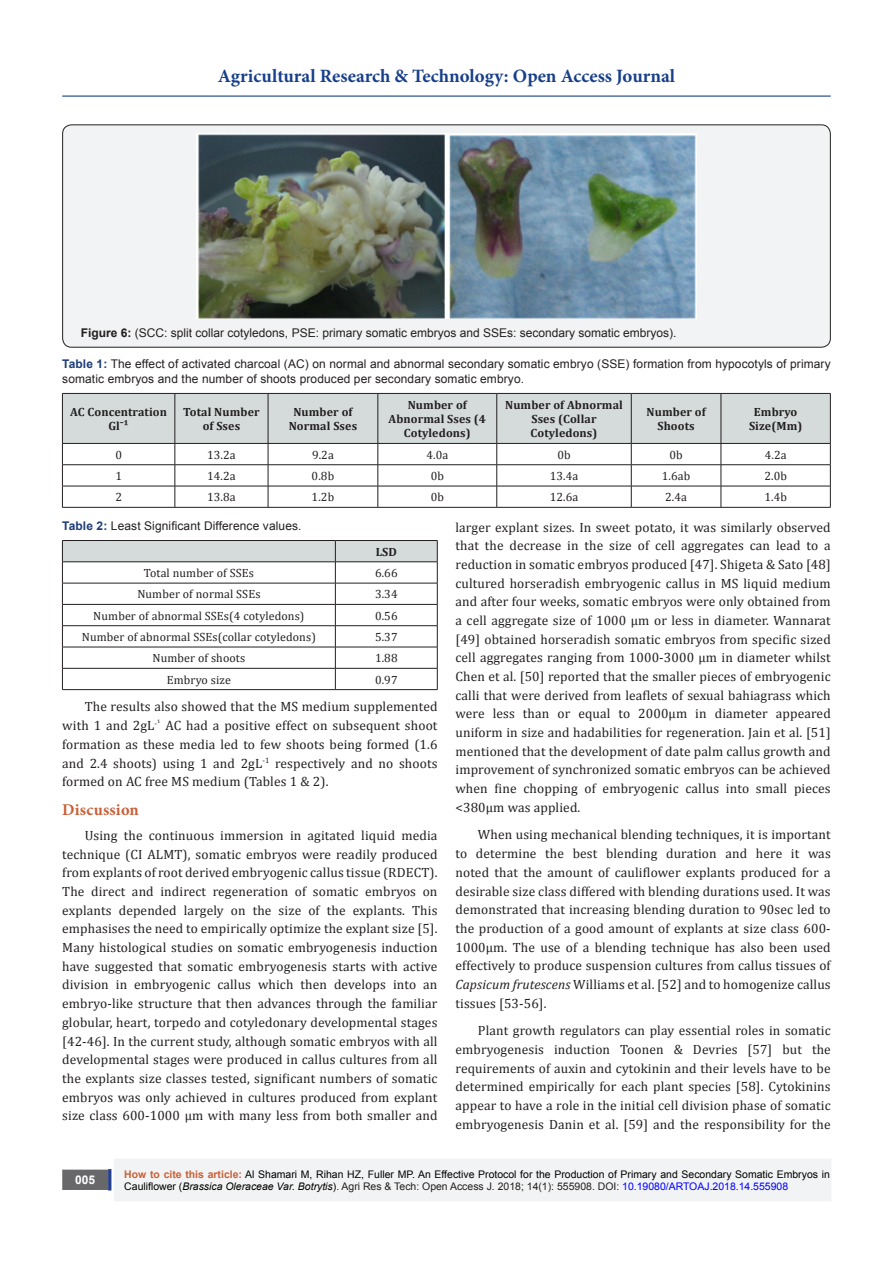
<style>
.page{position:relative;width:893px;height:1263px;background:#fff}
.page>*{position:absolute;margin:0;border:0;box-sizing:border-box;transform-origin:0 0}
.t1{font:700 18.9px "Minion Pro";color:#183f89}
.t2{font:700 16.5px "Minion Pro";letter-spacing:.01em;color:#ca5f37}
.t3{font:13.5px/18.8px "Cambria";letter-spacing:.01em;color:#231f20;text-align:justify}
.t4{font:12px/14.4px "Arial";letter-spacing:.01em;color:#231f20}
.t5{font:12px "Cambria";letter-spacing:.01em;color:#231f20}
.t6{font:700 12px/14.4px "Cambria";letter-spacing:.01em;color:#231f20;text-align:center}
.t7{font:700 12px "Arial";color:#fff}
.t8{font:10.5px/12.6px "Arial";color:#000}
.s1{font-weight:700}
.s2{font-weight:700;color:#1d3c77}
.s3{font-style:italic}
.s4{font-weight:700;color:#ca6035}
.s5{color:#231f20}
.s6{color:#00f}
</style>
<div class="page">
<div style="left:115px;top:1159px;width:716px;height:42px;background:#f2f3f4"></div>
<div style="left:63px;top:1170px;width:44px;height:19px;background:#68676a"></div>
<div style="left:62px;top:1169px;width:46px;height:21px;border:2px solid #68676a"></div>
<div style="left:108px;top:1169px;width:3px;height:21px;background:#253f8e;border:2px solid #253f8e"></div>
<hr style="left:62px;top:96px;width:769px;height:1px;background:#183f89">
<div style="left:63px;top:125px;width:767px;height:222px;background:#f2f3f4;border-radius:9px"></div>
<div style="left:62px;top:124px;width:769px;height:224px;border:1px solid #231f20;border-radius:9px"></div>
<img style="left:197px;top:134px;width:499px;height:185px">
<svg style="left:62px;top:393px;width:769px;height:114px"></svg>
<hr style="left:62px;top:507px;width:113px;height:1px;background:#231f20">
<hr style="left:175px;top:507px;width:93px;height:1px;background:#231f20">
<hr style="left:268px;top:507px;width:110px;height:1px;background:#231f20">
<hr style="left:378px;top:507px;width:119px;height:1px;background:#231f20">
<hr style="left:497px;top:507px;width:134px;height:1px;background:#231f20">
<hr style="left:631px;top:507px;width:90px;height:1px;background:#231f20">
<hr style="left:721px;top:507px;width:109px;height:1px;background:#231f20">
<svg style="left:62px;top:540px;width:376px;height:149px"></svg>
<hr style="left:62px;top:689px;width:273px;height:1px;background:#231f20">
<hr style="left:335px;top:689px;width:102px;height:1px;background:#231f20">
<h1 class="t1" style="left:218px;top:63px;width:459px">Agricultural Research &amp; Technology: Open Access Journal</h1>
<p class="t4" style="left:81px;top:326px;width:597px"><span class="s1">Figure 6:</span> (SCC: split collar cotyledons, PSE: primary somatic embryos and SSEs: secondary somatic embryos).</p>
<p class="t4" style="left:62px;top:357px;width:770px"><span class="s2">Table 1:</span> The effect of activated charcoal (AC) on normal and abnormal secondary somatic embryo (SSE) formation from hypocotyls of primary somatic embryos and the number of shoots produced per secondary somatic embryo.</p>
<p class="t6" style="left:70px;top:404px;width:98px">AC Concentration<br>Glˉ¹</p>
<p class="t6" style="left:183px;top:404px;width:78px">Total Number of Sses</p>
<p class="t6" style="left:289px;top:404px;width:70px">Number of<br>Normal Sses</p>
<p class="t6" style="left:389px;top:397px;width:99px">Number of<br>Abnormal Sses (4<br>Cotyledons)</p>
<p class="t6" style="left:505px;top:397px;width:119px">Number of Abnormal<br>Sses (Collar<br>Cotyledons)</p>
<p class="t6" style="left:647px;top:404px;width:61px">Number of<br>Shoots</p>
<p class="t6" style="left:749px;top:404px;width:55px">Embryo<br>Size(Mm)</p>
<p class="t5" style="left:115px;top:448px;width:8px">0</p>
<p class="t5" style="left:207px;top:448px;width:30px">13.2a</p>
<p class="t5" style="left:312px;top:448px;width:23px">9.2a</p>
<p class="t5" style="left:426px;top:448px;width:23px">4.0a</p>
<p class="t5" style="left:557px;top:448px;width:15px">0b</p>
<p class="t5" style="left:669px;top:448px;width:15px">0b</p>
<p class="t5" style="left:765px;top:448px;width:23px">4.2a</p>
<p class="t5" style="left:115px;top:469px;width:8px">1</p>
<p class="t5" style="left:207px;top:469px;width:30px">14.2a</p>
<p class="t5" style="left:312px;top:469px;width:24px">0.8b</p>
<p class="t5" style="left:431px;top:469px;width:15px">0b</p>
<p class="t5" style="left:550px;top:469px;width:30px">13.4a</p>
<p class="t5" style="left:662px;top:469px;width:30px">1.6ab</p>
<p class="t5" style="left:764px;top:469px;width:24px">2.0b</p>
<p class="t5" style="left:115px;top:490px;width:8px">2</p>
<p class="t5" style="left:207px;top:490px;width:30px">13.8a</p>
<p class="t5" style="left:312px;top:490px;width:24px">1.2b</p>
<p class="t5" style="left:431px;top:490px;width:15px">0b</p>
<p class="t5" style="left:550px;top:490px;width:30px">12.6a</p>
<p class="t5" style="left:665px;top:490px;width:23px">2.4a</p>
<p class="t5" style="left:764px;top:490px;width:24px">1.4b</p>
<p class="t4" style="left:62px;top:518px;width:241px"><span class="s2">Table 2:</span> Least Significant Difference values.</p>
<p class="t6" style="left:376px;top:544px;width:23px">LSD</p>
<p class="t5" style="left:144px;top:566px;width:112px">Total number of SSEs</p>
<p class="t5" style="left:375px;top:566px;width:24px">6.66</p>
<p class="t5" style="left:137px;top:587px;width:125px">Number of normal SSEs</p>
<p class="t5" style="left:375px;top:587px;width:24px">3.34</p>
<p class="t5" style="left:93px;top:608px;width:213px">Number of abnormal SSEs(4 cotyledons)</p>
<p class="t5" style="left:375px;top:608px;width:24px">0.56</p>
<p class="t5" style="left:82px;top:630px;width:236px">Number of abnormal SSEs(collar cotyledons)</p>
<p class="t5" style="left:375px;top:630px;width:24px">5.37</p>
<p class="t5" style="left:153px;top:651px;width:94px">Number of shoots</p>
<p class="t5" style="left:375px;top:651px;width:24px">1.88</p>
<p class="t5" style="left:167px;top:672px;width:66px">Embryo size</p>
<p class="t5" style="left:375px;top:672px;width:24px">0.97</p>
<p class="t3" style="left:62px;top:697px;width:377px;text-indent:22px">The results also showed that the MS medium supplemented with 1 and 2gL<sup>-¹</sup> AC had a positive effect on subsequent shoot formation as these media led to few shoots being formed (1.6 and 2.4 shoots) using 1 and 2gL<sup>-1</sup> respectively and no shoots formed on AC free MS medium (Tables 1 &amp; 2).</p>
<p class="t2" style="left:62px;top:798px;width:78px">Discussion</p>
<p class="t3" style="left:62px;top:826px;width:377px;text-indent:22px">Using the continuous immersion in agitated liquid media technique (CI ALMT), somatic embryos were readily produced from explants of root derived embryogenic callus tissue (RDECT).<br>The direct and indirect regeneration of somatic embryos on explants depended largely on the size of the explants. This emphasises the need to empirically optimize the explant size [5].<br>Many histological studies on somatic embryogenesis induction have suggested that somatic embryogenesis starts with active division in embryogenic callus which then develops into an embryo-like structure that then advances through the familiar globular, heart, torpedo and cotyledonary developmental stages [42-46]. In the current study, although somatic embryos with all developmental stages were produced in callus cultures from all the explants size classes tested, significant numbers of somatic embryos was only achieved in cultures produced from explant size class 600-1000 µm with many less from both smaller and</p>
<p class="t3" style="left:455px;top:517px;width:377px">larger explant sizes. In sweet potato, it was similarly observed that the decrease in the size of cell aggregates can lead to a reduction in somatic embryos produced [47]. Shigeta &amp; Sato [48] cultured horseradish embryogenic callus in MS liquid medium and after four weeks, somatic embryos were only obtained from a cell aggregate size of 1000 µm or less in diameter. Wannarat [49] obtained horseradish somatic embryos from specific sized cell aggregates ranging from 1000-3000 µm in diameter whilst Chen et al. [50] reported that the smaller pieces of embryogenic calli that were derived from leaflets of sexual bahiagrass which were less than or equal to 2000µm in diameter appeared uniform in size and hadabilities for regeneration. Jain et al. [51] mentioned that the development of date palm callus growth and improvement of synchronized somatic embryos can be achieved when fine chopping of embryogenic callus into small pieces &lt;380µm was applied.</p>
<p class="t3" style="left:455px;top:825px;width:377px;text-indent:22px">When using mechanical blending techniques, it is important to determine the best blending duration and here it was noted that the amount of cauliflower explants produced for a desirable size class differed with blending durations used. It was demonstrated that increasing blending duration to 90sec led to the production of a good amount of explants at size class 600- 1000µm. The use of a blending technique has also been used effectively to produce suspension cultures from callus tissues of <span class="s3">Capsicum frutescens</span> Williams et al. [52] and to homogenize callus tissues [53-56].</p>
<p class="t3" style="left:455px;top:1021px;width:377px;text-indent:22px">Plant growth regulators can play essential roles in somatic embryogenesis induction Toonen &amp; Devries [57] but the requirements of auxin and cytokinin and their levels have to be determined empirically for each plant species [58]. Cytokinins appear to have a role in the initial cell division phase of somatic embryogenesis Danin et al. [59] and the responsibility for the</p>
<p class="t7" style="left:75px;top:1172px;width:22px">005</p>
<p class="t8" style="left:124px;top:1168px;width:707px"><span class="s4">How to cite this article:</span> Al Shamari M, Rihan HZ, Fuller MP. An Effective Protocol for the Production of Primary and Secondary Somatic Embryos in<br>Cauliflower (<span class="s3">Brassica Oleraceae Var. Botrytis</span>)<span class="s5">. Agri Res &amp; Tech: Open Access J. 2018; 14(1): 555908. DOI:</span> <span class="s6">10.19080/ARTOAJ.2018.14.555908</span></p>
</div>
